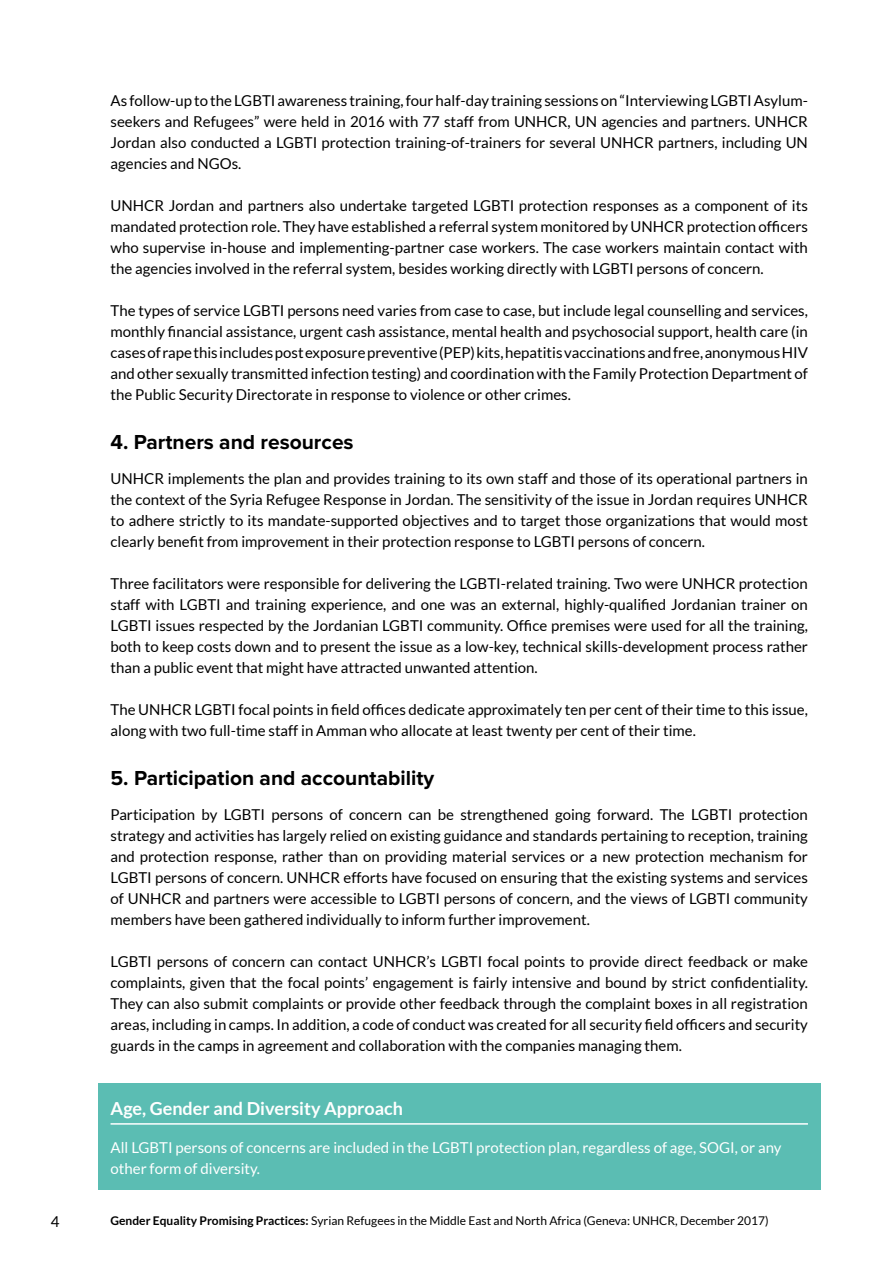
<style>
.page{position:relative;width:893px;height:1263px;background:#fff}
.page>*{position:absolute;margin:0;border:0;box-sizing:border-box;transform-origin:0 0}
.t1{font:700 21px "Proxima Nova";color:#000}
.t2{font:700 18px "Lato";color:#fff}
.t3{font:15px/21px "Lato";color:#000;text-align:justify}
.t4{font:15px/21px "Lato";color:#fff}
.t5{font:12px "Lato";color:#000}
.s1{font-weight:700}
</style>
<div class="page">
<div style="left:98px;top:1083px;width:723px;height:52px;background:#5bbdb3"></div>
<hr style="left:111px;top:1123px;width:697px;height:2px;background:#fff">
<div style="left:98px;top:1128px;width:723px;height:61px;background:#5bbdb3"></div>
<p class="t3" style="left:111px;top:90px;width:699px">As follow-up to the LGBTI awareness training, four half-day training sessions on “Interviewing LGBTI Asylum&shy;seekers and Refugees” were held in 2016 with 77 staff from UNHCR, UN agencies and partners. UNHCR Jordan also conducted a LGBTI protection training-of-trainers for several UNHCR partners, including UN agencies and NGOs.</p>
<p class="t3" style="left:111px;top:195px;width:699px">UNHCR Jordan and partners also undertake targeted LGBTI protection responses as a component of its mandated protection role. They have established a referral system monitored by UNHCR protection officers who supervise in-house and implementing-partner case workers. The case workers maintain contact with the agencies involved in the referral system, besides working directly with LGBTI persons of concern.</p>
<p class="t3" style="left:111px;top:300px;width:699px">The types of service LGBTI persons need varies from case to case, but include legal counselling and services, monthly financial assistance, urgent cash assistance, mental health and psychosocial support, health care (in cases of rape this includes post exposure preventive (PEP) kits, hepatitis vaccinations and free, anonymous HIV and other sexually transmitted infection testing) and coordination with the Family Protection Department of the Public Security Directorate in response to violence or other crimes.</p>
<h1 class="t1" style="left:111px;top:429px;width:245px">4. Partners and resources</h1>
<p class="t3" style="left:111px;top:468px;width:699px">UNHCR implements the plan and provides training to its own staff and those of its operational partners in the context of the Syria Refugee Response in Jordan. The sensitivity of the issue in Jordan requires UNHCR to adhere strictly to its mandate-supported objectives and to target those organizations that would most clearly benefit from improvement in their protection response to LGBTI persons of concern.</p>
<p class="t3" style="left:111px;top:573px;width:699px">Three facilitators were responsible for delivering the LGBTI-related training. Two were UNHCR protection staff with LGBTI and training experience, and one was an external, highly-qualified Jordanian trainer on LGBTI issues respected by the Jordanian LGBTI community. Office premises were used for all the training, both to keep costs down and to present the issue as a low-key, technical skills-development process rather than a public event that might have attracted unwanted attention.</p>
<p class="t3" style="left:111px;top:699px;width:699px">The UNHCR LGBTI focal points in field offices dedicate approximately ten per cent of their time to this issue, along with two full-time staff in Amman who allocate at least twenty per cent of their time.</p>
<h1 class="t1" style="left:111px;top:765px;width:325px">5. Participation and accountability</h1>
<p class="t3" style="left:111px;top:804px;width:699px">Participation by LGBTI persons of concern can be strengthened going forward. The LGBTI protection strategy and activities has largely relied on existing guidance and standards pertaining to reception, training and protection response, rather than on providing material services or a new protection mechanism for LGBTI persons of concern. UNHCR efforts have focused on ensuring that the existing systems and services of UNHCR and partners were accessible to LGBTI persons of concern, and the views of LGBTI community members have been gathered individually to inform further improvement.</p>
<p class="t3" style="left:111px;top:951px;width:699px">LGBTI persons of concern can contact UNHCR’s LGBTI focal points to provide direct feedback or make complaints, given that the focal points’ engagement is fairly intensive and bound by strict confidentiality.<br>They can also submit complaints or provide other feedback through the complaint boxes in all registration areas, including in camps. In addition, a code of conduct was created for all security field officers and security guards in the camps in agreement and collaboration with the companies managing them.</p>
<p class="t2" style="left:111px;top:1098px;width:294px">Age, Gender and Diversity Approach</p>
<p class="t4" style="left:111px;top:1136px;width:672px">All LGBTI persons of concerns are included in the LGBTI protection plan, regardless of age, SOGI, or any other form of diversity.</p>
<p class="t3" style="left:51px;top:1210px;width:10px">4</p>
<p class="t5" style="left:111px;top:1214px;width:660px"><span class="s1">Gender Equality Promising Practices:</span> Syrian Refugees in the Middle East and North Africa (Geneva: UNHCR, December 2017)</p>
</div>
